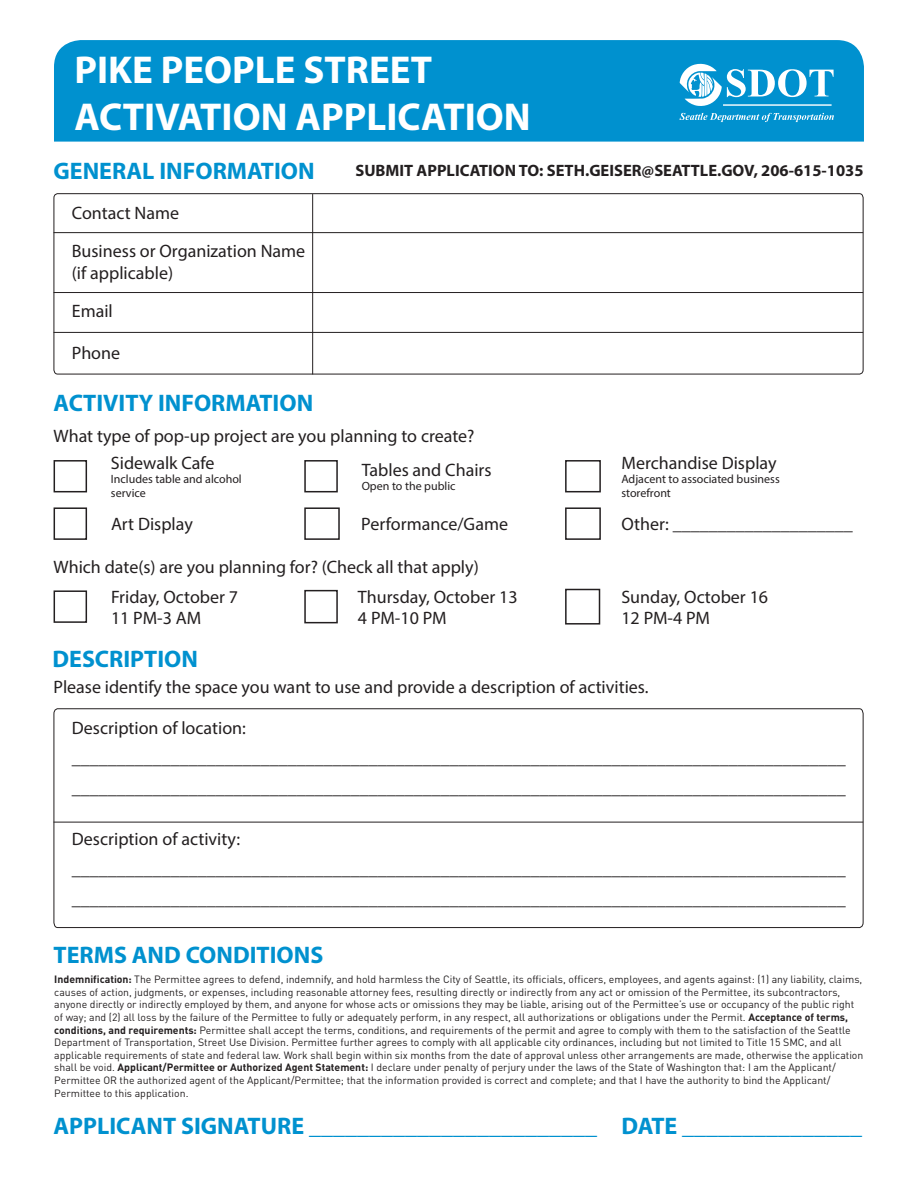
<style>
.page{position:relative;width:918px;height:1188px;background:#fff}
.page>*{position:absolute;margin:0;border:0;box-sizing:border-box;transform-origin:0 0}
.t1{font:700 39px "Myriad Pro";color:#fff}
.t2{font:700 24px "Myriad Pro";color:#0091cf}
.t3{font:18px/30px "Myriad Pro";color:#231f20}
.t4{font:700 16.5px "Myriad Pro";color:#231f20}
.t5{font:12px/14.4px "Myriad Pro";color:#231f20}
.t6{font:10.5px/12.6px "DIN Pro";color:#231f20}
.s1{font-weight:700}
</style>
<div class="page">
<div style="left:54px;top:40px;width:810px;height:102px;background:#0091cf"></div>
<svg style="left:680px;top:64px;width:154px;height:43px"></svg>
<hr style="left:723px;top:104px;width:109px;height:2px;background:#fff">
<svg style="left:679px;top:113px;width:155px;height:9px"></svg>
<svg style="left:53px;top:708px;width:811px;height:220px"></svg>
<hr style="left:54px;top:822px;width:809px;height:1px;background:#231f20">
<div style="left:565px;top:460px;width:36px;height:32px;border:2px solid #231f20"></div>
<div style="left:54px;top:590px;width:33px;height:33px;border:2px solid #231f20"></div>
<div style="left:54px;top:507px;width:33px;height:33px;border:2px solid #231f20"></div>
<div style="left:54px;top:460px;width:33px;height:32px;border:2px solid #231f20"></div>
<div style="left:304px;top:507px;width:36px;height:33px;border:2px solid #231f20"></div>
<div style="left:565px;top:507px;width:36px;height:33px;border:2px solid #231f20"></div>
<div style="left:304px;top:590px;width:34px;height:33px;border:2px solid #231f20"></div>
<div style="left:565px;top:589px;width:35px;height:36px;border:2px solid #231f20"></div>
<div style="left:304px;top:460px;width:34px;height:32px;border:2px solid #231f20"></div>
<div style="left:54px;top:193px;width:810px;height:181px;border:1px solid #231f20;border-radius:4px"></div>
<hr style="left:54px;top:332px;width:809px;height:1px;background:#231f20">
<hr style="left:54px;top:292px;width:809px;height:1px;background:#231f20">
<hr style="left:54px;top:232px;width:809px;height:1px;background:#231f20">
<hr style="left:312px;top:194px;width:1px;height:180px;background:#231f20">
<p class="t1" style="left:74px;top:45px;width:359px">PIKE PEOPLE STREET</p>
<p class="t1" style="left:74px;top:91px;width:458px">ACTIVATION APPLICATION</p>
<p class="t2" style="left:54px;top:155px;width:263px">GENERAL INFORMATION</p>
<p class="t3" style="left:72px;top:197px;width:109px">Contact Name</p>
<p class="t3" style="left:72px;top:240px;width:235px;line-height:21.6px">Business or Organization Name (if applicable)</p>
<p class="t3" style="left:72px;top:296px;width:43px">Email</p>
<p class="t3" style="left:72px;top:338px;width:50px">Phone</p>
<p class="t4" style="left:355px;top:160px;width:510px">SUBMIT APPLICATION TO: SETH.GEISER@SEATTLE.GOV, 206-615-1035</p>
<p class="t2" style="left:54px;top:388px;width:261px">ACTIVITY INFORMATION</p>
<p class="t3" style="left:54px;top:421px;width:423px">What type of pop-up project are you planning to create?</p>
<p class="t3" style="left:111px;top:447px;width:105px">Sidewalk Cafe</p>
<p class="t5" style="left:111px;top:472px;width:132px">Includes table and alcohol service</p>
<p class="t3" style="left:362px;top:454px;width:131px">Tables and Chairs</p>
<p class="t5" style="left:362px;top:479px;width:95px">Open to the public</p>
<p class="t3" style="left:621px;top:447px;width:157px">Merchandise Display</p>
<p class="t5" style="left:621px;top:472px;width:160px">Adjacent to associated business storefront</p>
<p class="t3" style="left:111px;top:509px;width:83px">Art Display</p>
<p class="t3" style="left:361px;top:509px;width:148px">Performance/Game</p>
<p class="t3" style="left:621px;top:509px;width:233px">Other: ____________________</p>
<p class="t3" style="left:54px;top:552px;width:427px">Which date(s) are you planning for? (Check all that apply)</p>
<p class="t3" style="left:111px;top:581px;width:129px">Friday, October 7</p>
<p class="t3" style="left:111px;top:603px;width:92px">11 PM-3 AM</p>
<p class="t3" style="left:358px;top:581px;width:161px">Thursday, October 13</p>
<p class="t3" style="left:358px;top:603px;width:90px">4 PM-10 PM</p>
<p class="t3" style="left:621px;top:581px;width:148px">Sunday, October 16</p>
<p class="t3" style="left:621px;top:603px;width:90px">12 PM-4 PM</p>
<p class="t2" style="left:52px;top:643px;width:147px">DESCRIPTION</p>
<p class="t3" style="left:54px;top:671px;width:597px">Please identify the space you want to use and provide a description of activities.</p>
<p class="t3" style="left:72px;top:713px;width:176px">Description of location:</p>
<p class="t3" style="left:72px;top:743px;width:776px">______________________________________________________________________________________ ______________________________________________________________________________________</p>
<p class="t3" style="left:72px;top:824px;width:170px">Description of activity:</p>
<p class="t3" style="left:72px;top:854px;width:776px">______________________________________________________________________________________ ______________________________________________________________________________________</p>
<p class="t2" style="left:54px;top:939px;width:271px">TERMS AND CONDITIONS</p>
<p class="t6" style="left:54px;top:972px;width:811px"><span class="s1">Indemnification:</span> The Permittee agrees to defend, indemnify, and hold harmless the City of Seattle, its officials, officers, employees, and agents against: (1) any liability, claims, causes of action, judgments, or expenses, including reasonable attorney fees, resulting directly or indirectly from any act or omission of the Permittee, its subcontractors, anyone directly or indirectly employed by them, and anyone for whose acts or omissions they may be liable, arising out of the Permittee’s use or occupancy of the public right of way; and (2) all loss by the failure of the Permittee to fully or adequately perform, in any respect, all authorizations or obligations under the Permit. <span class="s1">Acceptance of terms, conditions, and requirements:</span> Permittee shall accept the terms, conditions, and requirements of the permit and agree to comply with them to the satisfaction of the Seattle Department of Transportation, Street Use Division. Permittee further agrees to comply with all applicable city ordinances, including but not limited to Title 15 SMC, and all applicable requirements of state and federal law. Work shall begin within six months from the date of approval unless other arrangements are made, otherwise the application shall be void. <span class="s1">Applicant/Permittee or Authorized Agent Statement:</span> I declare under penalty of perjury under the laws of the State of Washington that: I am the Applicant/ Permittee OR the authorized agent of the Applicant/Permittee; that the information provided is correct and complete; and that I have the authority to bind the Applicant/ Permittee to this application.</p>
<p class="t2" style="left:54px;top:1110px;width:545px">APPLICANT SIGNATURE ________________________</p>
<p class="t2" style="left:621px;top:1110px;width:242px">DATE _______________</p>
</div>
